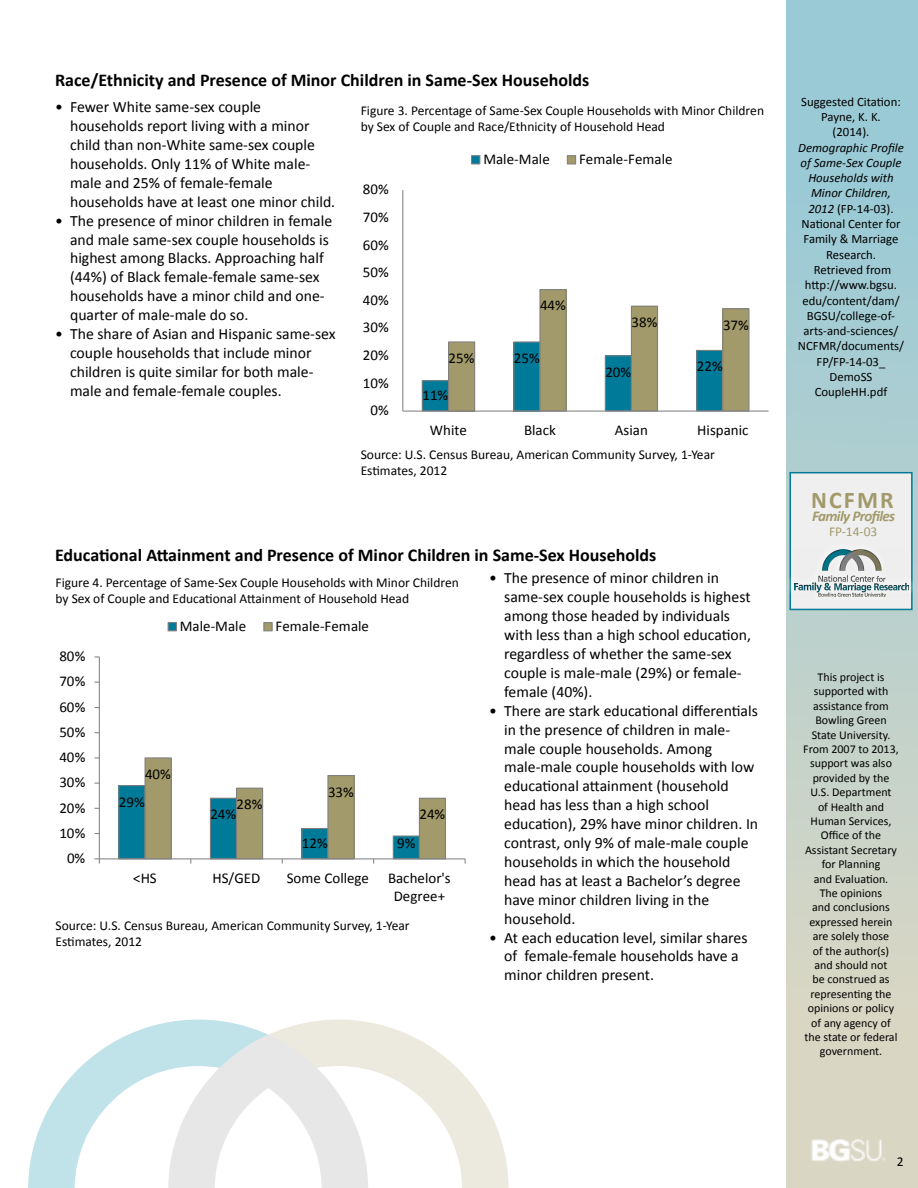
<style>
.page{position:relative;width:918px;height:1188px;background:#fff}
.page>*{position:absolute;margin:0;border:0;box-sizing:border-box;transform-origin:0 0}
.t1{font:700 24px "Calibri";letter-spacing:.09em;color:#a29a6b}
.t2{font:700 18px "Calibri";color:#000}
.t3{font:15.75px/18.9px "Calibri";color:#000}
.t4{font:15px/18.3px "Calibri";color:#000;text-align:center}
.t5{font:italic 700 15px "Calibri";letter-spacing:-.04em;color:#a29a6b}
.t6{font:13.5px/16.2px "Calibri";color:#000}
.t7{font:13.5px "Calibri";color:#a29a6b}
.t8{font:12.75px/15.3px "Calibri";color:#000;text-align:center}
.t9{font:12px/14.4px "Calibri";color:#000;text-align:center}
.s1{font-style:italic}
</style>
<div class="page">
<div style="left:786px;top:0;width:132px;height:1188px;background:linear-gradient(to bottom,#92c8d8,#e1d8c2)"></div>
<svg style="left:28px;top:1020px;width:481px;height:168px"></svg>
<div style="left:789px;top:472px;width:124px;height:138px;background:#efefef;border:2px solid #007a99"></div>
<div style="left:781px;top:539px;width:137px;height:72px;background:#848484;opacity:.75"></div>
<img style="left:809px;top:1135px;width:77px;height:29px">
<div style="left:422px;top:381px;width:27px;height:30px;background:#007a99"></div>
<div style="left:422px;top:380px;width:27px;height:32px;border:1px solid #7f7f7f"></div>
<div style="left:514px;top:342px;width:26px;height:69px;background:#007a99"></div>
<div style="left:513px;top:341px;width:28px;height:71px;border:1px solid #7f7f7f"></div>
<div style="left:605px;top:356px;width:26px;height:55px;background:#007a99"></div>
<div style="left:605px;top:355px;width:27px;height:57px;border:1px solid #7f7f7f"></div>
<div style="left:697px;top:350px;width:26px;height:61px;background:#007a99"></div>
<div style="left:696px;top:350px;width:27px;height:62px;border:1px solid #7f7f7f"></div>
<div style="left:449px;top:342px;width:26px;height:69px;background:#a29a6b"></div>
<div style="left:448px;top:341px;width:27px;height:71px;border:1px solid #7f7f7f"></div>
<div style="left:540px;top:290px;width:26px;height:121px;background:#a29a6b"></div>
<div style="left:539px;top:289px;width:28px;height:123px;border:1px solid #7f7f7f"></div>
<div style="left:631px;top:306px;width:27px;height:105px;background:#a29a6b"></div>
<div style="left:631px;top:306px;width:27px;height:106px;border:1px solid #7f7f7f"></div>
<div style="left:723px;top:309px;width:26px;height:102px;background:#a29a6b"></div>
<div style="left:722px;top:308px;width:28px;height:104px;border:1px solid #7f7f7f"></div>
<hr style="left:402px;top:190px;width:1px;height:221px;background:#868686">
<hr style="left:403px;top:411px;width:366px;height:1px;background:#868686">
<div style="left:471px;top:155px;width:9px;height:9px;background:#007a99;border:1px solid #7f7f7f"></div>
<div style="left:567px;top:155px;width:9px;height:9px;background:#a29a6b;border:1px solid #7f7f7f"></div>
<div style="left:119px;top:786px;width:26px;height:73px;background:#007a99"></div>
<div style="left:118px;top:785px;width:28px;height:74px;border:1px solid #7f7f7f"></div>
<div style="left:210px;top:798px;width:27px;height:61px;background:#007a99"></div>
<div style="left:210px;top:798px;width:27px;height:61px;border:1px solid #7f7f7f"></div>
<div style="left:302px;top:828px;width:26px;height:31px;background:#007a99"></div>
<div style="left:301px;top:828px;width:27px;height:31px;border:1px solid #7f7f7f"></div>
<div style="left:393px;top:836px;width:26px;height:23px;background:#007a99"></div>
<div style="left:393px;top:835px;width:27px;height:24px;border:1px solid #7f7f7f"></div>
<div style="left:145px;top:758px;width:26px;height:101px;background:#a29a6b"></div>
<div style="left:145px;top:757px;width:27px;height:102px;border:1px solid #7f7f7f"></div>
<div style="left:237px;top:788px;width:26px;height:71px;background:#a29a6b"></div>
<div style="left:236px;top:788px;width:27px;height:71px;border:1px solid #7f7f7f"></div>
<div style="left:328px;top:776px;width:26px;height:83px;background:#a29a6b"></div>
<div style="left:327px;top:775px;width:28px;height:84px;border:1px solid #7f7f7f"></div>
<div style="left:419px;top:798px;width:27px;height:61px;background:#a29a6b"></div>
<div style="left:419px;top:798px;width:27px;height:61px;border:1px solid #7f7f7f"></div>
<hr style="left:99px;top:657px;width:1px;height:202px;background:#868686">
<hr style="left:99px;top:858px;width:366px;height:1px;background:#868686">
<svg style="left:94px;top:858px;width:6px;height:6px"></svg>
<div style="left:168px;top:622px;width:9px;height:9px;background:#007a99;border:1px solid #7f7f7f"></div>
<div style="left:263px;top:622px;width:10px;height:9px;background:#a29a6b;border:1px solid #7f7f7f"></div>
<p class="t2" style="left:55px;top:69px;width:536px">Race/Ethnicity and Presence of Minor Children in Same-Sex Households</p>
<p class="t3" style="left:70px;top:98px;width:267px;text-indent:-15px">• Fewer White same-sex couple households report living with a minor child than non-White same-sex couple households. Only 11% of White male&shy;male and 25% of female-female households have at least one minor child.</p>
<p class="t3" style="left:70px;top:211px;width:264px;text-indent:-15px">• The presence of minor children in female and male same-sex couple households is highest among Blacks. Approaching half (44%) of Black female-female same-sex households have a minor child and one&shy;quarter of male-male do so.</p>
<p class="t3" style="left:70px;top:324px;width:267px;text-indent:-15px">• The share of Asian and Hispanic same-sex couple households that include minor children is quite similar for both male&shy;male and female-female couples.</p>
<p class="t6" style="left:361px;top:102px;width:405px">Figure 3. Percentage of Same-Sex Couple Households with Minor Children by Sex of Couple and Race/Ethnicity of Household Head</p>
<p class="t8" style="left:801px;top:94px;width:101px">Suggested Citation:<br>Payne, K. K. (2014).</p>
<p class="t8" style="left:798px;top:140px;width:108px"><span class="s1">Demographic Profile of Same-Sex Couple<br>Households with<br>Minor Children,<br>2012</span> (FP-14-03).<br>National Center for<br>Family &amp; Marriage<br>Research.<br>Retrieved from http://www.bgsu. edu/content/dam/<br>BGSU/college-of&shy;arts-and-sciences/<br>NCFMR/documents/<br>FP/FP-14-03_<br>DemoSS<br>CoupleHH.pdf</p>
<p class="t4" style="left:483px;top:150px;width:68px">Male-Male</p>
<p class="t4" style="left:579px;top:150px;width:95px">Female-Female</p>
<p class="t4" style="left:363px;top:180px;width:27px">80%</p>
<p class="t4" style="left:363px;top:208px;width:27px">70%</p>
<p class="t4" style="left:363px;top:236px;width:27px">60%</p>
<p class="t4" style="left:363px;top:263px;width:27px">50%</p>
<p class="t4" style="left:363px;top:291px;width:27px">40%</p>
<p class="t4" style="left:540px;top:296px;width:27px">44%</p>
<p class="t4" style="left:632px;top:313px;width:27px">38%</p>
<p class="t4" style="left:723px;top:316px;width:27px">37%</p>
<p class="t4" style="left:363px;top:318px;width:27px">30%</p>
<p class="t4" style="left:363px;top:346px;width:27px">20%</p>
<p class="t4" style="left:449px;top:349px;width:27px">25%</p>
<p class="t4" style="left:514px;top:349px;width:27px">25%</p>
<p class="t4" style="left:697px;top:357px;width:27px">22%</p>
<p class="t4" style="left:605px;top:363px;width:27px">20%</p>
<p class="t4" style="left:363px;top:374px;width:27px">10%</p>
<p class="t4" style="left:422px;top:386px;width:27px">11%</p>
<p class="t4" style="left:371px;top:401px;width:20px">0%</p>
<p class="t4" style="left:430px;top:421px;width:39px">White</p>
<p class="t4" style="left:524px;top:421px;width:33px">Black</p>
<p class="t4" style="left:615px;top:421px;width:35px">Asian</p>
<p class="t4" style="left:697px;top:421px;width:53px">Hispanic</p>
<p class="t6" style="left:361px;top:446px;width:356px">Source: U.S. Census Bureau, American Community Survey, 1-Year<br>Estimates, 2012</p>
<h1 class="t1" style="left:811px;top:485px;width:84px">NCFMR</h1>
<p class="t5" style="left:812px;top:507px;width:85px">Family Profiles</p>
<p class="t7" style="left:829px;top:523px;width:50px">FP-14-03</p>
<p class="t2" style="left:55px;top:544px;width:603px">Educational Attainment and Presence of Minor Children in Same-Sex Households</p>
<p class="t6" style="left:56px;top:574px;width:405px">Figure 4. Percentage of Same-Sex Couple Households with Minor Children by Sex of Couple and Educational Attainment of Household Head</p>
<p class="t3" style="left:504px;top:569px;width:248px;text-indent:-15px">• The presence of minor children in same-sex couple households is highest among those headed by individuals with less than a high school education, regardless of whether the same-sex couple is male-male (29%) or female&shy;female (40%).</p>
<p class="t3" style="left:504px;top:701px;width:256px;text-indent:-15px">• There are stark educational differentials in the presence of children in male&shy;male couple households. Among male-male couple households with low educational attainment (household head has less than a high school education), 29% have minor children. In contrast, only 9% of male-male couple households in which the household head has at least a Bachelor’s degree have minor children living in the household.</p>
<p class="t3" style="left:504px;top:928px;width:245px;text-indent:-15px">• At each education level, similar shares of female-female households have a minor children present.</p>
<p class="t4" style="left:180px;top:617px;width:68px">Male-Male</p>
<p class="t4" style="left:276px;top:617px;width:95px">Female-Female</p>
<p class="t4" style="left:59px;top:647px;width:27px">80%</p>
<p class="t4" style="left:59px;top:672px;width:27px">70%</p>
<p class="t4" style="left:59px;top:698px;width:27px">60%</p>
<p class="t4" style="left:59px;top:723px;width:27px">50%</p>
<p class="t4" style="left:59px;top:748px;width:27px">40%</p>
<p class="t4" style="left:145px;top:765px;width:27px">40%</p>
<p class="t4" style="left:59px;top:773px;width:27px">30%</p>
<p class="t4" style="left:328px;top:782px;width:27px">33%</p>
<p class="t4" style="left:119px;top:793px;width:27px">29%</p>
<p class="t4" style="left:237px;top:795px;width:27px">28%</p>
<p class="t4" style="left:59px;top:799px;width:27px">20%</p>
<p class="t4" style="left:210px;top:805px;width:27px">24%</p>
<p class="t4" style="left:420px;top:805px;width:27px">24%</p>
<p class="t4" style="left:59px;top:824px;width:27px">10%</p>
<p class="t4" style="left:302px;top:834px;width:27px">12%</p>
<p class="t4" style="left:397px;top:834px;width:20px">9%</p>
<p class="t4" style="left:67px;top:849px;width:20px">0%</p>
<p class="t4" style="left:133px;top:868px;width:25px">&lt;HS</p>
<p class="t4" style="left:212px;top:868px;width:50px">HS/GED</p>
<p class="t4" style="left:287px;top:868px;width:84px">Some College</p>
<p class="t4" style="left:388px;top:868px;width:64px">Bachelor's<br>Degree+</p>
<p class="t6" style="left:56px;top:918px;width:356px">Source: U.S. Census Bureau, American Community Survey, 1-Year<br>Estimates, 2012</p>
<p class="t9" style="left:803px;top:670px;width:97px">This project is supported with assistance from<br>Bowling Green<br>State University.<br>From 2007 to 2013, support was also provided by the<br>U.S. Department<br>of Health and<br>Human Services,<br>Office of the<br>Assistant Secretary for Planning<br>and Evaluation.<br>The opinions<br>and conclusions expressed herein are solely those<br>of the author(s) and should not<br>be construed as representing the opinions or policy of any agency of the state or federal government.</p>
<p class="t6" style="left:897px;top:1153px;width:8px">2</p>
</div>
